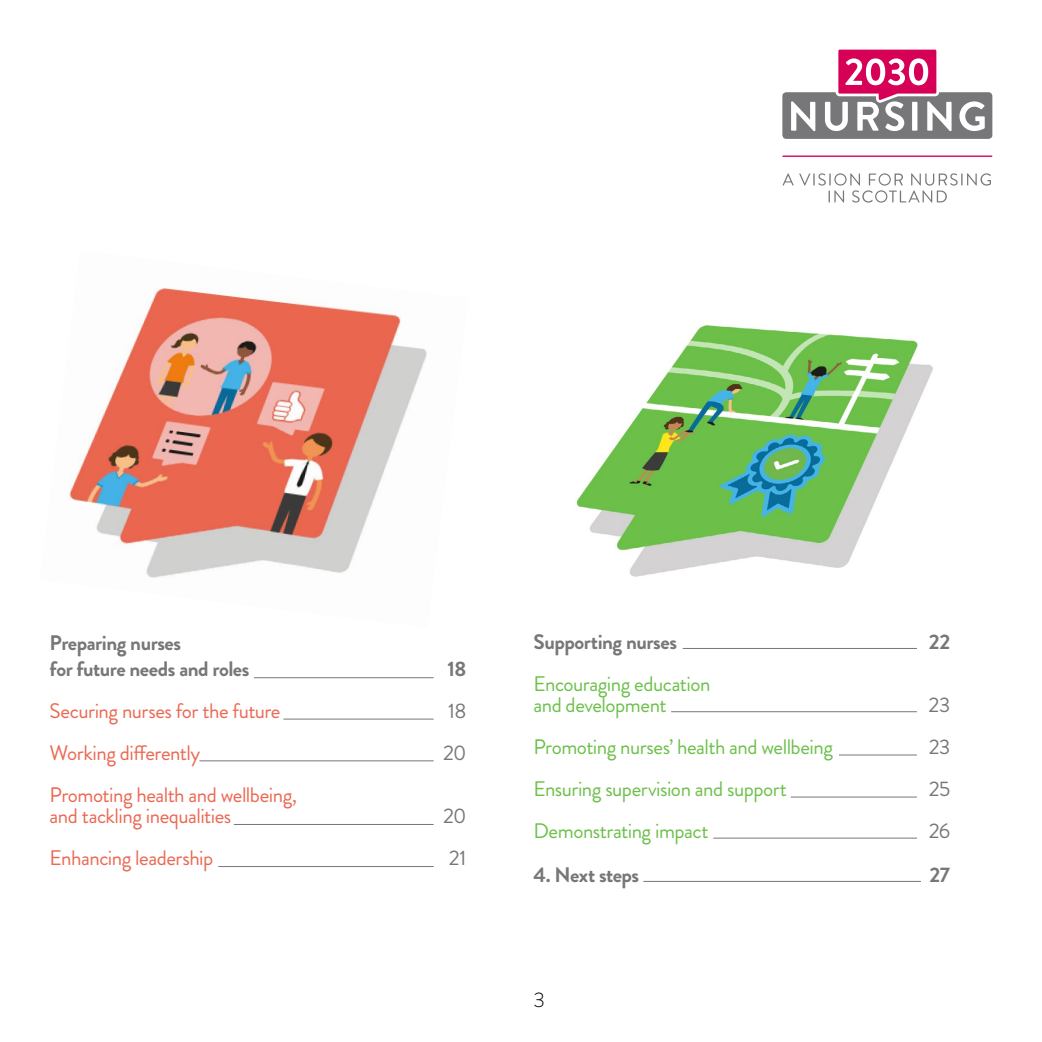
<style>
.page{position:relative;width:1042px;height:1042px;background:#fff}
.page>*{position:absolute;margin:0;border:0;box-sizing:border-box;transform-origin:0 0}
.t1{font:21px/21px "Brandon Grotesque";letter-spacing:-.025em;color:#6cc04a}
.t2{font:21px/21px "Brandon Grotesque";letter-spacing:-.025em;color:#eb6852}
.t3{font:700 21px/26.2px "Brandon Grotesque";letter-spacing:-.025em;color:#77777a}
.t4{font:21px "Brandon Grotesque";letter-spacing:-.03em;color:#77777a}
.t5{font:300 21px "Brandon Grotesque";color:#000}
</style>
<div class="page">
<img style="left:69px;top:288px;width:358px;height:290px">
<img style="left:576px;top:325px;width:357px;height:252px">
<hr style="left:254px;top:677px;width:180px;height:1px;background:#77777a">
<hr style="left:283px;top:718px;width:151px;height:1px;background:#77777a">
<hr style="left:199px;top:760px;width:235px;height:1px;background:#77777a">
<hr style="left:234px;top:824px;width:200px;height:1px;background:#77777a">
<hr style="left:218px;top:866px;width:216px;height:1px;background:#77777a">
<hr style="left:683px;top:648px;width:234px;height:1px;background:#77777a">
<hr style="left:671px;top:711px;width:246px;height:1px;background:#77777a">
<hr style="left:839px;top:754px;width:78px;height:1px;background:#77777a">
<hr style="left:791px;top:796px;width:126px;height:1px;background:#77777a">
<hr style="left:713px;top:837px;width:204px;height:1px;background:#77777a">
<svg style="left:782px;top:173px;width:209px;height:30px"></svg>
<hr style="left:782px;top:155px;width:210px;height:2px;background:#d60057">
<svg style="left:782px;top:50px;width:210px;height:89px"></svg>
<hr style="left:643px;top:881px;width:278px;height:1px;background:#77777a">
<p class="t3" style="left:50px;top:630px;width:201px">Preparing nurses<br>for future needs and roles</p>
<p class="t3" style="left:447px;top:656px;width:20px">18</p>
<p class="t2" style="left:50px;top:700px;width:232px">Securing nurses for the future</p>
<p class="t4" style="left:448px;top:696px;width:20px">18</p>
<p class="t2" style="left:50px;top:742px;width:152px">Working differently</p>
<p class="t4" style="left:443px;top:738px;width:25px">20</p>
<p class="t2" style="left:50px;top:784px;width:249px">Promoting health and wellbeing, and tackling inequalities</p>
<p class="t4" style="left:443px;top:801px;width:25px">20</p>
<p class="t2" style="left:50px;top:847px;width:165px">Enhancing leadership</p>
<p class="t4" style="left:449px;top:843px;width:19px">21</p>
<p class="t3" style="left:533px;top:629px;width:145px">Supporting nurses</p>
<p class="t3" style="left:929px;top:629px;width:23px">22</p>
<p class="t1" style="left:533px;top:674px;width:179px">Encouraging education and development</p>
<p class="t4" style="left:928px;top:690px;width:23px">23</p>
<p class="t1" style="left:533px;top:737px;width:301px">Promoting nurses’ health and wellbeing</p>
<p class="t4" style="left:928px;top:732px;width:23px">23</p>
<p class="t1" style="left:533px;top:779px;width:255px">Ensuring supervision and support</p>
<p class="t4" style="left:929px;top:774px;width:23px">25</p>
<p class="t1" style="left:533px;top:821px;width:177px">Demonstrating impact</p>
<p class="t4" style="left:929px;top:816px;width:23px">26</p>
<p class="t3" style="left:533px;top:862px;width:107px">4. Next steps</p>
<p class="t3" style="left:929px;top:862px;width:22px">27</p>
<p class="t5" style="left:533px;top:985px;width:13px">3</p>
</div>
